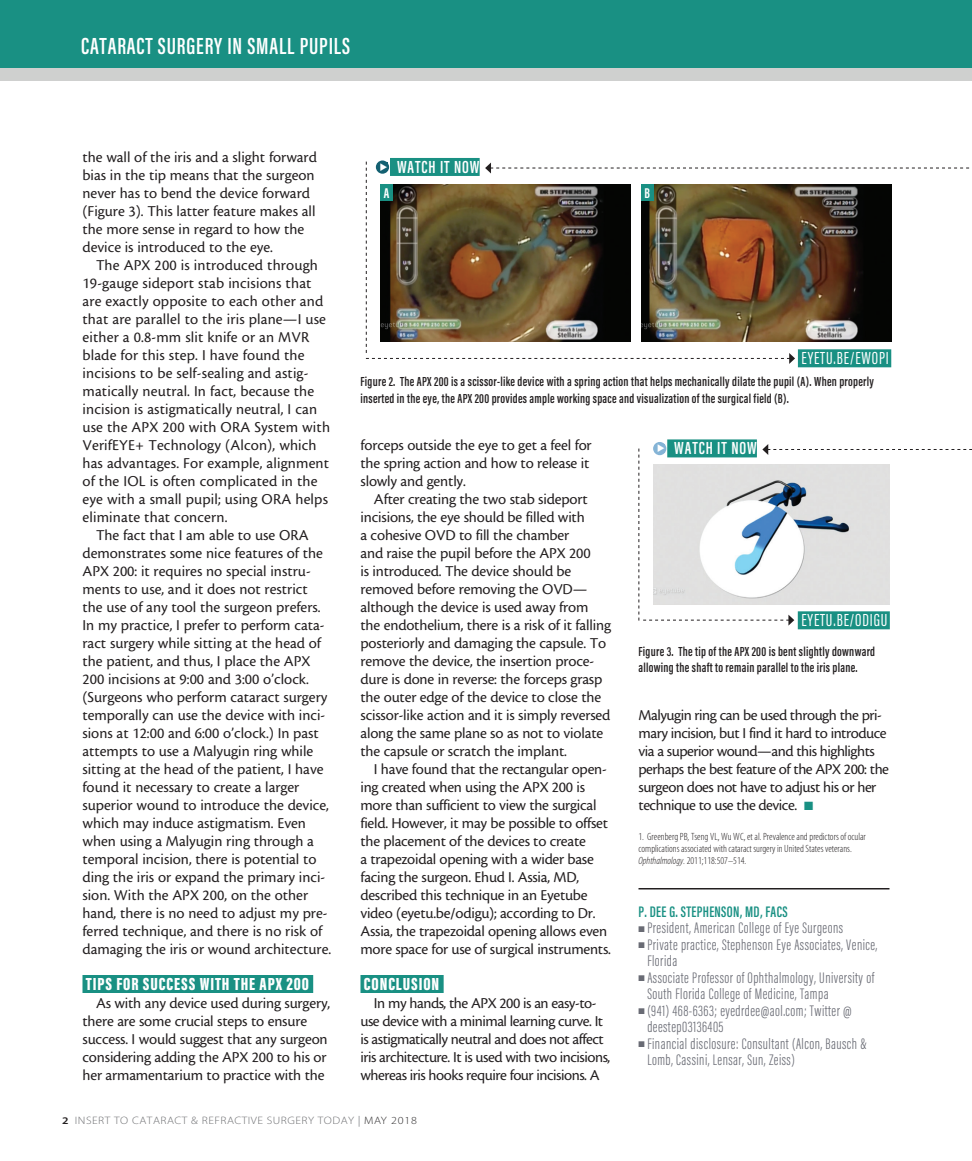
<style>
.page{position:relative;width:972px;height:1161px;background:#fff}
.page>*{position:absolute;margin:0;border:0;box-sizing:border-box;transform-origin:0 0}
.headline{font:600 24px "Acumin Pro Extra Cond";letter-spacing:.035em;color:#fff}
.subhead{font:900 18px "Acumin Pro Extra Cond";letter-spacing:.05em;color:#fff}
.subhead-2{font:18px "Acumin Pro Extra Cond";letter-spacing:.05em;color:#fff}
.subhead-3{font:600 18px "Acumin Pro Extra Cond";letter-spacing:.05em;color:#fff}
.body{font:15.75px/18px "Cronos MM 408 10";letter-spacing:-.01em;color:#231f20}
.body-2{font:15.75px/18px "Cronos MM 408 10";letter-spacing:.01em;color:#231f20}
.body-3{font:15.75px/18px "Cronos MM 408 10";letter-spacing:-.03em;color:#231f20}
.bio_info{font:300 15.75px/16.5px "Acumin Pro Extra Cond";letter-spacing:.03em;color:#696b74}
.bio_name{font:600 15.75px "Acumin Pro Extra Cond";letter-spacing:.02em;color:#199083}
.subhead-4{font:700 14.55px "Acumin Pro Extra Cond";color:#fff}
.t1{font:600 13.5px/16.5px "Acumin Pro Extra Cond";letter-spacing:.02em;color:#231f20}
.t2{font:10.8px "Myriad MM 215 600";letter-spacing:.04em;color:#6c6d70;scale:1.11 1}
.footnote{font:10.5px/12px "Myriad MM 215 300";color:#231f20}
.s1{color:#199083}
.s2{font-family:"Myriad MM It 215 300"}
.s3{font-family:"Myriad MM 565 600";font-size:10.2px;color:#231f20}
.s4{font-family:"Myriad MM 400 600";color:#939598}
.s5{color:#312f30}
</style>
<div class="page">
<div style="left:0;top:0;width:972px;height:81px;background:#cfd0cf"></div>
<div style="left:0;top:0;width:972px;height:68px;background:#199083"></div>
<div style="left:82px;top:975px;width:231px;height:18px;background:#199083"></div>
<div style="left:360px;top:975px;width:84px;height:18px;background:#199083"></div>
<hr style="left:639px;top:888px;width:250px;height:2px;background:#231f20">
<div style="left:798px;top:349px;width:93px;height:18px;background:#199083"></div>
<div style="left:390px;top:158px;width:90px;height:18px;background:#199083"></div>
<svg style="left:376px;top:160px;width:13px;height:14px"></svg>
<div style="left:667px;top:439px;width:90px;height:18px;background:#199083"></div>
<svg style="left:653px;top:442px;width:13px;height:13px"></svg>
<div style="left:798px;top:611px;width:92px;height:18px;background:#199083"></div>
<img style="left:366px;top:162px;width:604px;height:202px">
<svg style="left:639px;top:444px;width:333px;height:182px"></svg>
<p class="headline" style="left:81px;top:31px;width:271px">CATARACT SURGERY IN SMALL PUPILS</p>
<p class="body" style="left:82px;top:148px;width:236px">the wall of the iris and a slight forward bias in the tip means that the surgeon never has to bend the device forward (Figure 3). This latter feature makes all the more sense in regard to how the device is introduced to the eye.</p>
<p class="body-2" style="left:82px;top:256px;width:249px;text-indent:14px">The APX 200 is introduced through 19-gauge sideport stab incisions that are exactly opposite to each other and that are parallel to the iris plane—I use either a 0.8-mm slit knife or an MVR blade for this step. I have found the incisions to be self-sealing and astig&shy;matically neutral. In fact, because the incision is astigmatically neutral, I can use the APX 200 with ORA System with VerifEYE+ Technology (Alcon), which has advantages. For example, alignment of the IOL is often complicated in the eye with a small pupil; using ORA helps eliminate that concern.</p>
<p class="body" style="left:82px;top:526px;width:250px;text-indent:14px">The fact that I am able to use ORA demonstrates some nice features of the APX 200: it requires no special instru&shy;ments to use, and it does not restrict the use of any tool the surgeon prefers.<br>In my practice, I prefer to perform cata&shy;ract surgery while sitting at the head of the patient, and thus, I place the APX 200 incisions at 9:00 and 3:00 o’clock. (Surgeons who perform cataract surgery temporally can use the device with inci&shy;sions at 12:00 and 6:00 o’clock.) In past attempts to use a Malyugin ring while sitting at the head of the patient, I have found it necessary to create a larger superior wound to introduce the device, which may induce astigmatism. Even when using a Malyugin ring through a temporal incision, there is potential to ding the iris or expand the primary inci&shy;sion. With the APX 200, on the other hand, there is no need to adjust my pre&shy;ferred technique, and there is no risk of damaging the iris or wound architecture.</p>
<p class="subhead" style="left:86px;top:973px;width:224px">TIPS FOR SUCCESS WITH THE APX 200</p>
<p class="body" style="left:82px;top:994px;width:249px;text-indent:14px">As with any device used during surgery, there are some crucial steps to ensure success. I would suggest that any surgeon considering adding the APX 200 to his or her armamentarium to practice with the</p>
<p class="subhead-3" style="left:397px;top:156px;width:84px">WATCH IT NOW</p>
<p class="subhead-4" style="left:384px;top:184px;width:7px">A</p>
<p class="subhead-4" style="left:645px;top:184px;width:7px">B</p>
<p class="subhead-2" style="left:802px;top:347px;width:89px">EYETU.BE/EWOPI</p>
<p class="t1" style="left:360px;top:373px;width:515px">Figure 2. The APX 200 is a scissor-like device with a spring action that helps mechanically dilate the pupil (A). When properly inserted in the eye, the APX 200 provides ample working space and visualization of the surgical field (B).</p>
<p class="body" style="left:360px;top:436px;width:233px">forceps outside the eye to get a feel for the spring action and how to release it slowly and gently.</p>
<p class="body" style="left:360px;top:490px;width:252px;text-indent:14px">After creating the two stab sideport incisions, the eye should be filled with<br>a cohesive OVD to fill the chamber<br>and raise the pupil before the APX 200<br>is introduced. The device should be removed before removing the OVD— although the device is used away from the endothelium, there is a risk of it falling posteriorly and damaging the capsule. To remove the device, the insertion proce&shy;dure is done in reverse: the forceps grasp the outer edge of the device to close the scissor-like action and it is simply reversed along the same plane so as not to violate the capsule or scratch the implant.</p>
<p class="body" style="left:360px;top:760px;width:252px;text-indent:14px">I have found that the rectangular open&shy;ing created when using the APX 200 is more than sufficient to view the surgical field. However, it may be possible to offset the placement of the devices to create<br>a trapezoidal opening with a wider base facing the surgeon. Ehud I. Assia, MD, described this technique in an Eyetube video (eyetu.be/odigu); according to Dr.<br>Assia, the trapezoidal opening allows even more space for use of surgical instruments.</p>
<p class="subhead" style="left:364px;top:973px;width:77px">CONCLUSION</p>
<p class="body-3" style="left:360px;top:994px;width:251px;text-indent:14px">In my hands, the APX 200 is an easy-to&shy;use device with a minimal learning curve. It is astigmatically neutral and does not affect iris architecture. It is used with two incisions, whereas iris hooks require four incisions. A</p>
<p class="subhead-3" style="left:674px;top:437px;width:84px">WATCH IT NOW</p>
<p class="subhead-2" style="left:801px;top:609px;width:88px">EYETU.BE/ODIGU</p>
<p class="t1" style="left:638px;top:643px;width:238px">Figure 3. The tip of the APX 200 is bent slightly downward allowing the shaft to remain parallel to the iris plane.</p>
<p class="body-3" style="left:639px;top:706px;width:252px">Malyugin ring can be used through the pri&shy;mary incision, but I find it hard to introduce via a superior wound—and this highlights perhaps the best feature of the APX 200: the surgeon does not have to adjust his or her technique to use the device. <span class="s1">■</span></p>
<p class="footnote" style="left:638px;top:831px;width:229px">1. Greenberg PB, Tseng VL, Wu WC, et al. Prevalence and predictors of ocular complications associated with cataract surgery in United States veterans.<br><span class="s2">Ophthalmology.</span> 2011;118:507–514.</p>
<p class="bio_name" style="left:638px;top:902px;width:151px">P. DEE G. STEPHENSON, MD, FACS</p>
<p class="bio_info" style="left:638px;top:919px;width:206px">■ President, American College of Eye Surgeons</p>
<p class="bio_info" style="left:647px;top:936px;width:232px;text-indent:-9px">■ Private practice, Stephenson Eye Associates, Venice,<br>Florida</p>
<p class="bio_info" style="left:647px;top:969px;width:228px;text-indent:-9px">■ Associate Professor of Ophthalmology, University of<br>South Florida College of Medicine, Tampa</p>
<p class="bio_info" style="left:647px;top:1002px;width:206px;text-indent:-9px">■ (941) 468-6363; eyedrdee@aol.com; Twitter @ deestep03136405</p>
<p class="bio_info" style="left:647px;top:1035px;width:221px;text-indent:-9px">■ Financial disclosure: Consultant (Alcon, Bausch &amp;<br>Lomb, Cassini, Lensar, Sun, Zeiss)</p>
<p class="t2" style="left:62px;top:1115px;width:321px"><span class="s3">2</span> INSERT TO CATARACT &amp; REFRACTIVE SURGERY TODAY <span class="s4">|</span> <span class="s5">MAY 2018</span></p>
</div>
